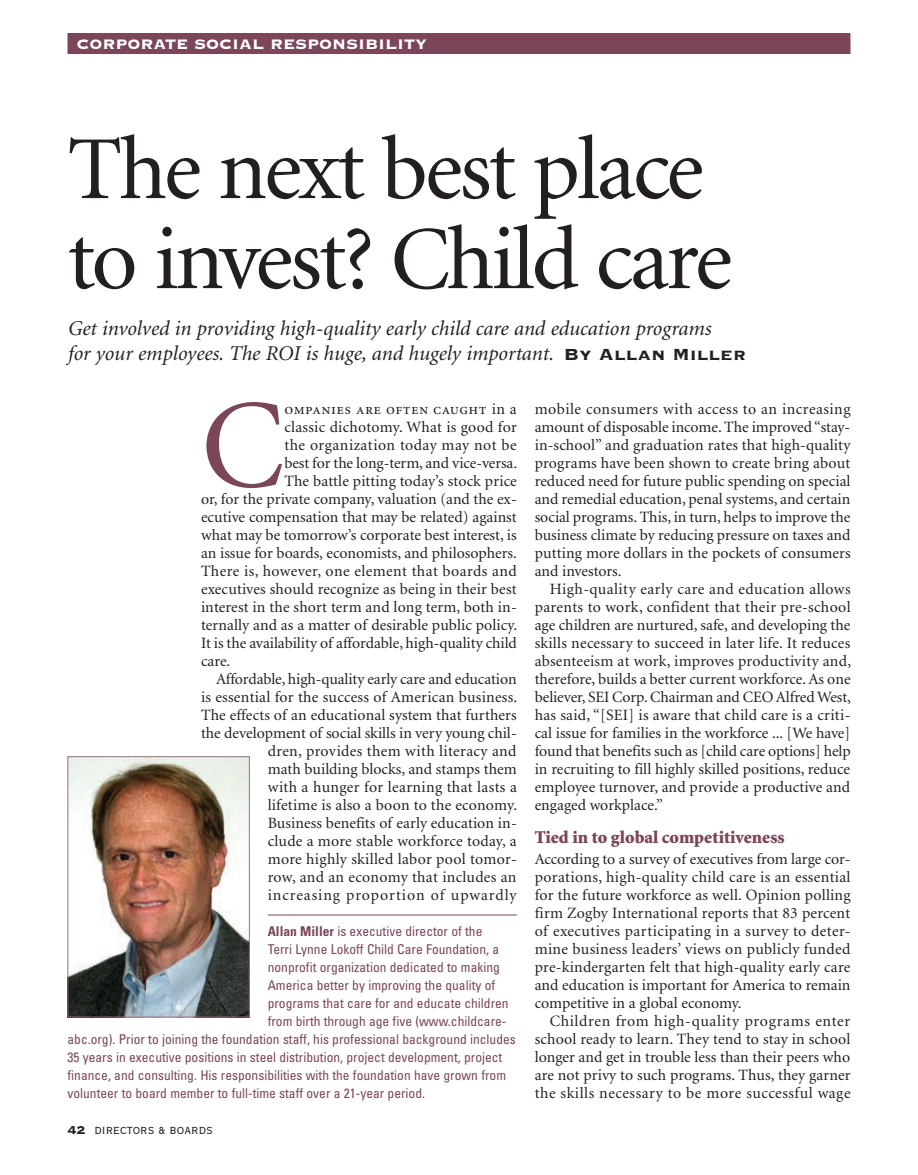
<style>
.page{position:relative;width:918px;height:1175px;background:#fff}
.page>*{position:absolute;margin:0;border:0;box-sizing:border-box;transform-origin:0 0}
.t1{font:126.45px "Minion";color:#7b455a}
.t2{font:90px/90px "Minion";letter-spacing:-.035em;color:#231f20}
.t3{font:italic 21px/25.5px "Minion";color:#231f20}
.t4{font:18px "Copperplate Thirty Three BC";color:#fff}
.t5{font:900 18px "Minion";color:#7b455a}
.t6{font:15.75px/18px "Minion";letter-spacing:.005em;color:#231f20;text-align:justify}
.t7{font:15.75px "Minion";letter-spacing:.025em;color:#231f20}
.t8{font:15.75px "Minion";letter-spacing:.06em;color:#231f20}
.t9{font:15.75px "Minion";letter-spacing:.03em;color:#231f20}
.t10{font:15.75px "Minion Exp";letter-spacing:.03em;color:#231f20}
.t11{font:condensed 13.5px "Univers";color:#7b455a}
.t12{font:13.5px "Copperplate Twenty Nine BC";color:#231f20}
.s1{font-family:"Copperplate Thirty Three BC";font-style:normal}
.s2{font-family:"Minion"}
.s3{font-weight:700}
.s4{font-family:"Copperplate Thirty Three BC";font-size:15px}
</style>
<div class="page">
<div style="left:68px;top:33px;width:782px;height:21px;background:#7b455a"></div>
<hr style="left:268px;top:914px;width:249px;height:1px;background:#7b455a">
<img style="left:70px;top:758px;width:178px;height:257px">
<div style="left:68px;top:756px;width:182px;height:261px;border:1px solid #9a707e"></div>
<p class="t4" style="left:76px;top:35px;width:352px">Corporate Social Responsibility</p>
<h2 class="t2" style="left:68px;top:127px;width:667px">The next best place to invest? Child care</h2>
<h3 class="t3" style="left:68px;top:316px;width:680px">Get involved in providing high-quality early child care and education programs<br>for your employees. The ROI is huge, and hugely important. <span class="s1">By Allan Miller</span></h3>
<h1 class="t1" style="left:201px;top:383px;width:85px">C</h1>
<p class="t10" style="left:284px;top:403px;width:234px">ompanies are often caught <span class="s2">in a</span></p>
<p class="t6" style="left:284px;top:419px;width:234px">classic dichotomy. What is good for</p>
<p class="t9" style="left:284px;top:437px;width:234px">the organization today may not be</p>
<p class="t6" style="left:284px;top:455px;width:234px">best for the long-term, and vice-versa.</p>
<p class="t6" style="left:284px;top:473px;width:234px">The battle pitting today’s stock price</p>
<p class="t6" style="left:201px;top:491px;width:317px">or, for the private company, valuation (and the ex-</p>
<p class="t6" style="left:201px;top:509px;width:317px">ecutive compensation that may be related) against</p>
<p class="t6" style="left:201px;top:527px;width:317px">what may be tomorrow’s corporate best interest, is</p>
<p class="t6" style="left:201px;top:545px;width:317px">an issue for boards, economists, and philosophers.</p>
<p class="t7" style="left:201px;top:563px;width:317px">There is, however, one element that boards and</p>
<p class="t6" style="left:201px;top:581px;width:317px">executives should recognize as being in their best</p>
<p class="t6" style="left:201px;top:599px;width:317px">interest in the short term and long term, both in-</p>
<p class="t6" style="left:201px;top:617px;width:318px">ternally and as a matter of desirable public policy.</p>
<p class="t6" style="left:201px;top:635px;width:317px">It is the availability of affordable, high-quality child</p>
<p class="t6" style="left:201px;top:653px;width:31px">care.</p>
<p class="t6" style="left:216px;top:671px;width:302px">Affordable, high-quality early care and education</p>
<p class="t6" style="left:201px;top:689px;width:318px">is essential for the success of American business.</p>
<p class="t6" style="left:201px;top:707px;width:317px">The effects of an educational system that furthers</p>
<p class="t6" style="left:201px;top:725px;width:317px">the development of social skills in very young chil-</p>
<p class="t6" style="left:268px;top:743px;width:250px">dren, provides them with literacy and</p>
<p class="t6" style="left:268px;top:761px;width:250px">math building blocks, and stamps them</p>
<p class="t6" style="left:268px;top:779px;width:251px">with a hunger for learning that lasts a</p>
<p class="t6" style="left:268px;top:797px;width:251px">lifetime is also a boon to the economy.</p>
<p class="t6" style="left:268px;top:815px;width:251px">Business benefits of early education in-</p>
<p class="t6" style="left:268px;top:833px;width:250px">clude a more stable workforce today, a</p>
<p class="t6" style="left:268px;top:851px;width:251px">more highly skilled labor pool tomor-</p>
<p class="t6" style="left:268px;top:869px;width:250px">row, and an economy that includes an</p>
<p class="t8" style="left:268px;top:887px;width:250px">increasing proportion of upwardly</p>
<p class="t11" style="left:268px;top:923px;width:216px"><span class="s3">Allan Miller</span> is executive director of the</p>
<p class="t11" style="left:268px;top:941px;width:233px">Terri Lynne Lokoff Child Care Foundation, a</p>
<p class="t11" style="left:268px;top:959px;width:234px">nonprofit organization dedicated to making</p>
<p class="t11" style="left:268px;top:977px;width:229px">America better by improving the quality of</p>
<p class="t11" style="left:268px;top:995px;width:242px">programs that care for and educate children</p>
<p class="t11" style="left:268px;top:1013px;width:240px">from birth through age five (www.childcare-</p>
<p class="t11" style="left:68px;top:1031px;width:450px">abc.org). Prior to joining the foundation staff, his professional background includes</p>
<p class="t11" style="left:68px;top:1049px;width:436px">35 years in executive positions in steel distribution, project development, project</p>
<p class="t11" style="left:68px;top:1067px;width:440px">finance, and consulting. His responsibilities with the foundation have grown from</p>
<p class="t11" style="left:68px;top:1085px;width:359px">volunteer to board member to full-time staff over a 21-year period.</p>
<p class="t12" style="left:68px;top:1124px;width:147px"><span class="s4">42</span> directors &amp; boards</p>
<p class="t6" style="left:535px;top:401px;width:317px">mobile consumers with access to an increasing amount of disposable income. The improved “stay&shy;in-school” and graduation rates that high-quality programs have been shown to create bring about reduced need for future public spending on special and remedial education, penal systems, and certain social programs. This, in turn, helps to improve the business climate by reducing pressure on taxes and putting more dollars in the pockets of consumers and investors.</p>
<p class="t6" style="left:535px;top:581px;width:318px;text-indent:15px">High-quality early care and education allows parents to work, confident that their pre-school age children are nurtured, safe, and developing the skills necessary to succeed in later life. It reduces absenteeism at work, improves productivity and, therefore, builds a better current workforce. As one believer, SEI Corp. Chairman and CEO Alfred West, has said, “[SEI] is aware that child care is a criti&shy;cal issue for families in the workforce ... [We have] found that benefits such as [child care options] help in recruiting to fill highly skilled positions, reduce employee turnover, and provide a productive and engaged workplace.”</p>
<p class="t5" style="left:535px;top:828px;width:251px">Tied in to global competitiveness</p>
<p class="t6" style="left:535px;top:851px;width:317px">According to a survey of executives from large cor&shy;porations, high-quality child care is an essential for the future workforce as well. Opinion polling firm Zogby International reports that 83 percent of executives participating in a survey to deter&shy;mine business leaders’ views on publicly funded pre-kindergarten felt that high-quality early care and education is important for America to remain competitive in a global economy.</p>
<p class="t6" style="left:535px;top:1013px;width:317px;text-indent:15px">Children from high-quality programs enter school ready to learn. They tend to stay in school longer and get in trouble less than their peers who are not privy to such programs. Thus, they garner the skills necessary to be more successful wage</p>
</div>
